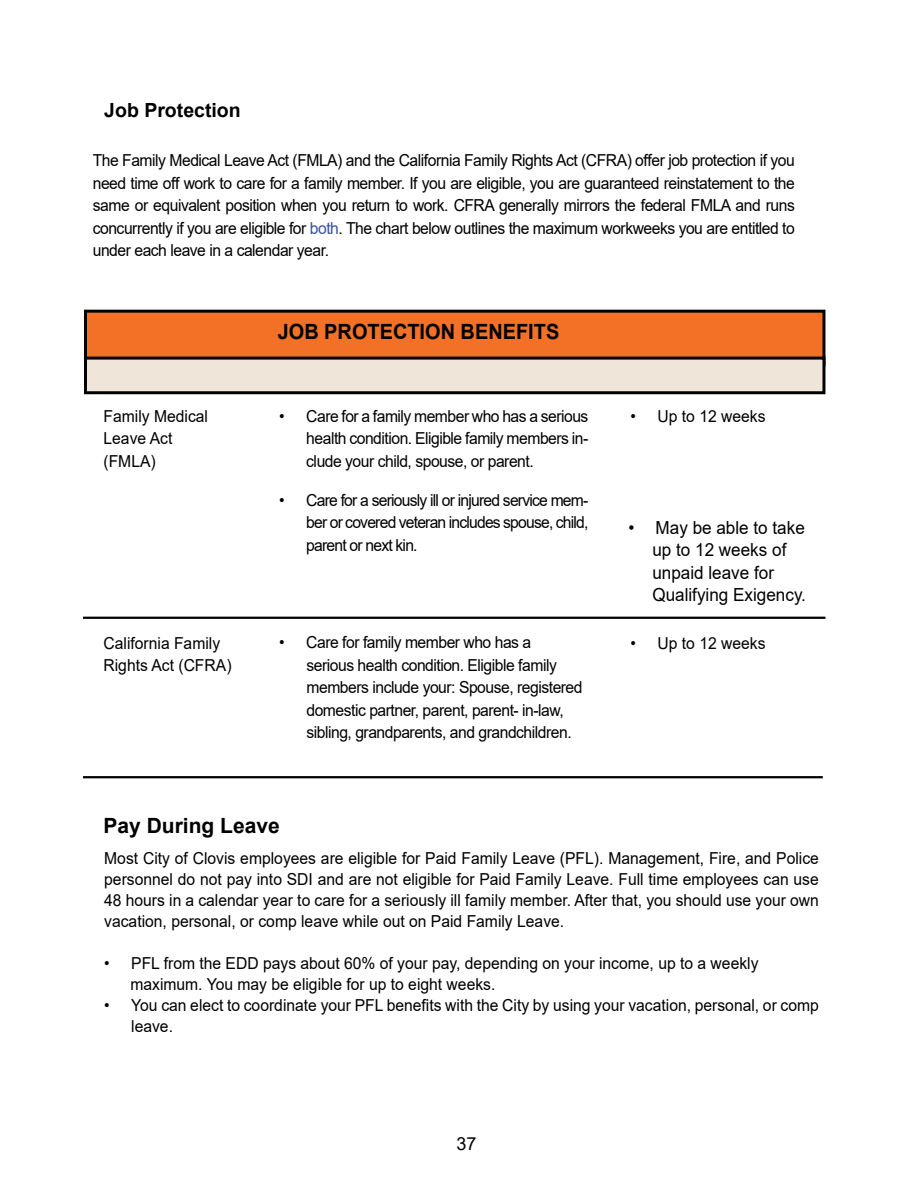
<style>
.page{position:relative;width:918px;height:1188px;background:#fff}
.page>*{position:absolute;margin:0;border:0;box-sizing:border-box;transform-origin:0 0}
.t1{font:700 21px "Arial";color:#000101;scale:.95 1}
.t2{font:700 21px "Arial";color:#000101}
.t3{font:700 19.5px "Arial";color:#000101}
.t4{font:18px/22.5px "Arial";color:#000101;scale:.95 1}
.t5{font:18px "Arial";color:#000}
.t6{font:16.5px/22.5px "Arial";letter-spacing:-.03em;color:#000101;text-align:justify;scale:.95 1}
.t7{font:16.5px/22.5px "Arial";color:#000101;scale:.95 1}
.s1{color:#3851a3}
</style>
<div class="page">
<div style="left:84px;top:310px;width:741px;height:57px;background:#f37127;border:3px solid #000101"></div>
<div style="left:86px;top:358px;width:738px;height:35px;background:#efe5d8"></div>
<div style="left:84px;top:357px;width:741px;height:37px;border:3px solid #000"></div>
<hr style="left:83px;top:617px;width:742px;height:2px;background:#000">
<hr style="left:83px;top:776px;width:740px;height:2px;background:#000">
<p class="t3" style="left:104px;top:97px;width:138px">Job Protection</p>
<p class="t6" style="left:93px;top:149px;width:741px">The Family Medical Leave Act (FMLA) and the California Family Rights Act (CFRA) offer job protection if you need time off work to care for a family member. If you are eligible, you are guaranteed reinstatement to the same or equivalent position when you return to work. CFRA generally mirrors the federal FMLA and runs concurrently if you are eligible for <span class="s1">both</span>. The chart below outlines the maximum workweeks you are entitled to under each leave in a calendar year.</p>
<p class="t1" style="left:278px;top:317px;width:298px">JOB PROTECTION BENEFITS</p>
<p class="t6" style="left:306px;top:404px;width:299px;text-indent:-27px">• Care for a family member who has a serious health condition. Eligible family members in&shy;clude your child, spouse, or parent.</p>
<p class="t6" style="left:306px;top:488px;width:299px;text-indent:-27px">• Care for a seriously ill or injured service mem&shy;ber or covered veteran includes spouse, child, parent or next kin.</p>
<p class="t7" style="left:104px;top:404px;width:112px">Family Medical<br>Leave Act (FMLA)</p>
<p class="t7" style="left:631px;top:405px;width:144px">• Up to 12 weeks</p>
<p class="t4" style="left:652px;top:516px;width:163px;text-indent:-24px">• May be able to take up to 12 weeks of unpaid leave for<br>Qualifying Exigency.</p>
<p class="t6" style="left:307px;top:631px;width:292px;text-align:left;text-indent:-27px">• Care for family member who has a serious health condition. Eligible family members include your: Spouse, registered domestic partner, parent, parent- in-law, sibling, grandparents, and grandchildren.</p>
<p class="t7" style="left:104px;top:631px;width:136px">California Family<br>Rights Act (CFRA)</p>
<p class="t7" style="left:631px;top:631px;width:144px">• Up to 12 weeks</p>
<p class="t2" style="left:104px;top:811px;width:178px">Pay During Leave</p>
<p class="t6" style="left:104px;top:848px;width:754px;line-height:21px">Most City of Clovis employees are eligible for Paid Family Leave (PFL). Management, Fire, and Police personnel do not pay into SDI and are not eligible for Paid Family Leave. Full time employees can use 48 hours in a calendar year to care for a seriously ill family member. After that, you should use your own vacation, personal, or comp leave while out on Paid Family Leave.</p>
<p class="t7" style="left:130px;top:953px;width:663px;line-height:21px;text-indent:-26px">• PFL from the EDD pays about 60% of your pay, depending on your income, up to a weekly maximum. You may be eligible for up to eight weeks.</p>
<p class="t7" style="left:131px;top:995px;width:725px;line-height:21px;text-indent:-27px">• You can elect to coordinate your PFL benefits with the City by using your vacation, personal, or comp leave.</p>
<p class="t5" style="left:457px;top:1131px;width:22px">37</p>
</div>
